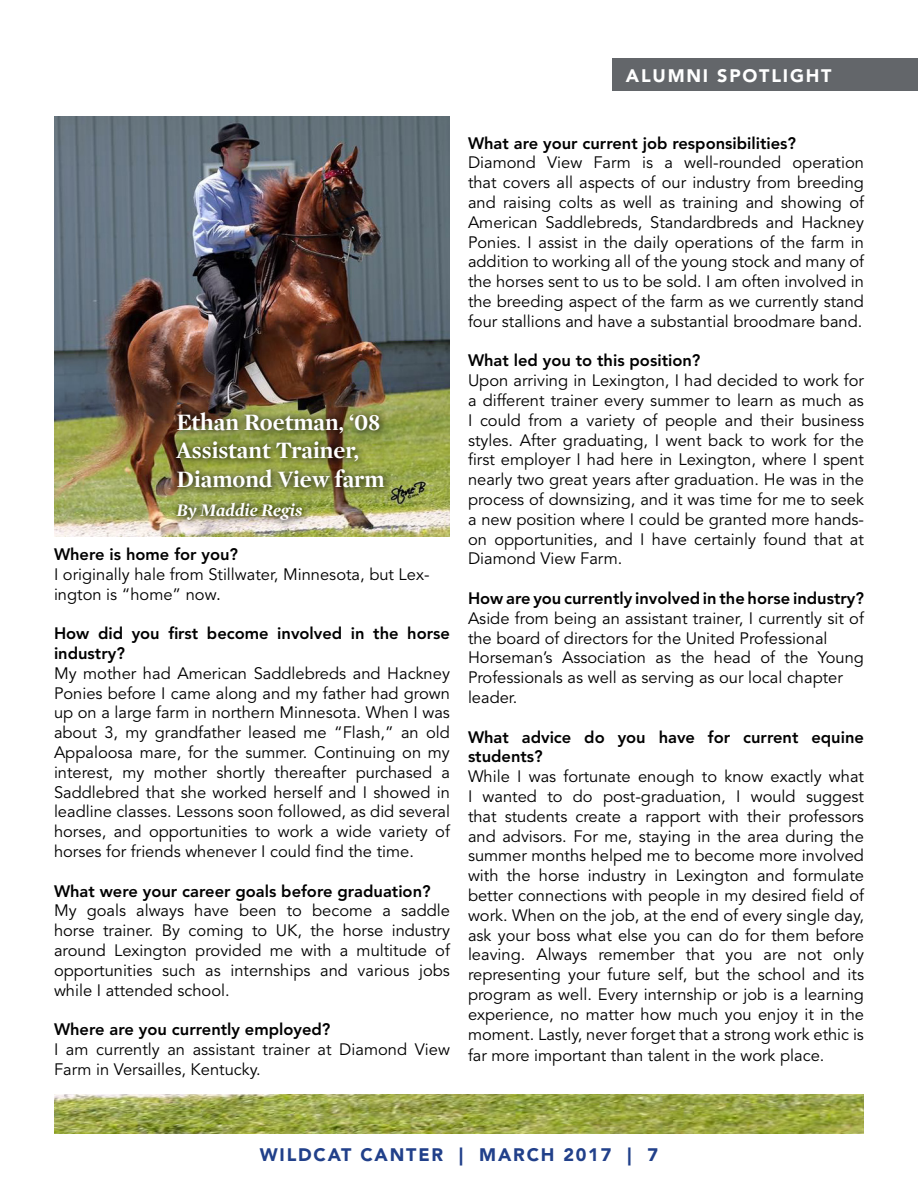
<style>
.page{position:relative;width:918px;height:1188px;background:#fff}
.page>*{position:absolute;margin:0;border:0;box-sizing:border-box;transform-origin:0 0}
.t1{font:700 24px/28.8px "Mercury Display";color:#fff}
.t2{font:900 18px "Avenir LT Std";letter-spacing:.1em;color:#21408a}
.t3{font:900 18px "Avenir LT Std";letter-spacing:.1em;color:#fff}
.t4{font:italic 700 18px "Mercury Display";color:#fff}
.t5{font:16.5px/19.8px "Avenir LT Std";color:#000;text-align:justify}
.t6{font:800 16.5px/19.8px "Avenir LT Std";color:#000}
.s1{font-family:"Calibri"}
</style>
<div class="page">
<div style="left:612px;top:59px;width:306px;height:32px;background:#63666a"></div>
<img style="left:54px;top:116px;width:396px;height:420px">
<div style="left:169px;top:405px;width:224px;height:124px;background:#000;opacity:.5"></div>
<img style="left:54px;top:1094px;width:810px;height:40px">
<p class="t3" style="left:626px;top:65px;width:207px">ALUMNI SPOTLIGHT</p>
<h1 class="t1" style="left:176px;top:406px;width:210px">Ethan Roetman, ‘08<br>Assistant Trainer,<br>Diamond View farm</h1>
<p class="t4" style="left:176px;top:497px;width:128px">By Maddie Regis</p>
<p class="t6" style="left:54px;top:544px;width:186px">Where is home for you?</p>
<p class="t5" style="left:54px;top:565px;width:377px">I originally hale from Stillwater, Minnesota, but Lex&shy;ington is “home” now<span class="s1">.</span></p>
<p class="t6" style="left:54px;top:624px;width:398px">How did you first become involved in the horse industry?</p>
<p class="t5" style="left:54px;top:664px;width:398px">My mother had American Saddlebreds and Hackney Ponies before I came along and my father had grown up on a large farm in northern Minnesota. When I was about 3, my grandfather leased me “Flash,” an old Appaloosa mare, for the summer. Continuing on my interest, my mother shortly thereafter purchased a Saddlebred that she worked herself and I showed in leadline classes. Lessons soon followed, as did several horses, and opportunities to work a wide variety of horses for friends whenever I could find the time.</p>
<p class="t6" style="left:54px;top:881px;width:378px">What were your career goals before graduation?</p>
<p class="t5" style="left:54px;top:901px;width:398px">My goals always have been to become a saddle horse trainer. By coming to UK, the horse industry around Lexington provided me with a multitude of opportunities such as internships and various jobs while I attended school.</p>
<p class="t6" style="left:54px;top:1020px;width:278px">Where are you currently employed?</p>
<p class="t5" style="left:54px;top:1040px;width:397px">I am currently an assistant trainer at Diamond View<br>Farm in Versailles, Kentucky.</p>
<p class="t6" style="left:468px;top:133px;width:330px">What are your current job responsibilities?</p>
<p class="t5" style="left:468px;top:153px;width:398px">Diamond View Farm is a well-rounded operation that covers all aspects of our industry from breeding and raising colts as well as training and showing of American Saddlebreds, Standardbreds and Hackney Ponies. I assist in the daily operations of the farm in addition to working all of the young stock and many of the horses sent to us to be sold. I am often involved in the breeding aspect of the farm as we currently stand four stallions and have a substantial broodmare band.</p>
<p class="t6" style="left:468px;top:351px;width:234px">What led you to this position?</p>
<p class="t5" style="left:468px;top:371px;width:398px">Upon arriving in Lexington, I had decided to work for a different trainer every summer to learn as much as I could from a variety of people and their business styles. After graduating, I went back to work for the first employer I had here in Lexington, where I spent nearly two great years after graduation. He was in the process of downsizing, and it was time for me to seek a new position where I could be granted more hands&shy;on opportunities, and I have certainly found that at Diamond View Farm.</p>
<p class="t6" style="left:468px;top:588px;width:397px">How are you currently involved in the horse industry?</p>
<p class="t5" style="left:468px;top:609px;width:397px;text-align:left">Aside from being an assistant trainer, I currently sit of the board of directors for the United Professional Horseman’s Association as the head of the Young Professionals as well as serving as our local chapter leader.</p>
<p class="t6" style="left:468px;top:727px;width:398px">What advice do you have for current equine students?</p>
<p class="t5" style="left:468px;top:767px;width:398px">While I was fortunate enough to know exactly what I wanted to do post-graduation, I would suggest that students create a rapport with their professors and advisors. For me, staying in the area during the summer months helped me to become more involved with the horse industry in Lexington and formulate better connections with people in my desired field of work. When on the job, at the end of every single day, ask your boss what else you can do for them before leaving. Always remember that you are not only representing your future self, but the school and its program as well. Every internship or job is a learning experience, no matter how much you enjoy it in the moment. Lastly, never forget that a strong work ethic is</p>
<p class="t5" style="left:468px;top:1046px;width:358px">far more important than talent in the work place.</p>
<p class="t2" style="left:260px;top:1144px;width:400px">WILDCAT CANTER | MARCH 2017 | 7</p>
</div>
